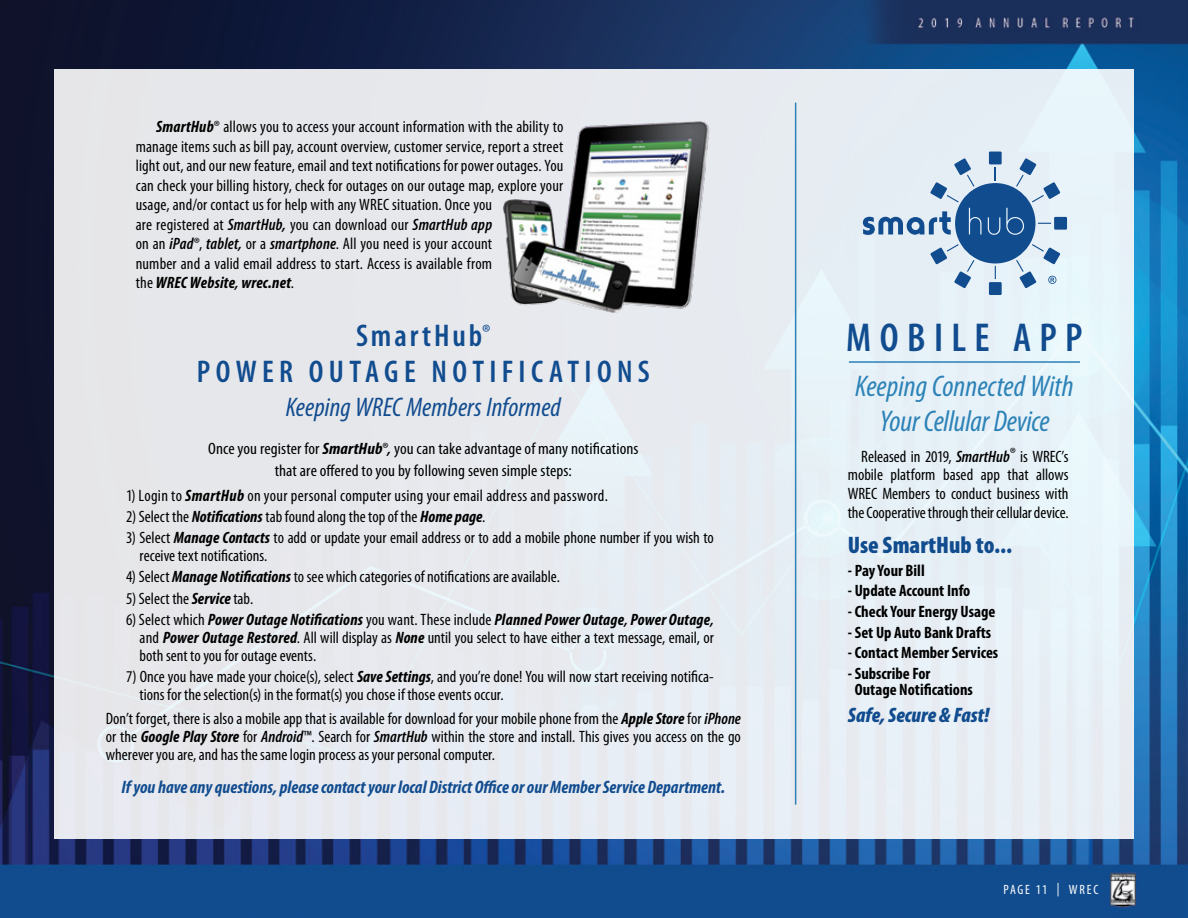
<style>
.page{position:relative;width:1188px;height:918px;background:#fff}
.page>*{position:absolute;margin:0;border:0;box-sizing:border-box;transform-origin:0 0}
.t1{font:600 condensed 40.5px "Myriad Pro";letter-spacing:.205em;color:#114c8f}
.t2{font:600 condensed 31.5px "Myriad Pro";letter-spacing:.12em;color:#114c8f}
.t3{font:600 condensed 31.5px "Myriad Pro";letter-spacing:.095em;color:#114c8f}
.t4{font:italic condensed 30px/34.5px "Myriad Pro";letter-spacing:-.005em;color:#2c82b7;text-align:center}
.t5{font:italic condensed 27px "Myriad Pro";letter-spacing:.005em;color:#114c8f}
.t6{font:900 condensed 24px "Myriad Pro";color:#114c8f}
.t7{font:italic 900 condensed 21px "Myriad Pro";color:#114c8f}
.t8{font:italic 700 condensed 18px "Myriad Pro";color:#114c8f}
.t9{font:condensed 16.5px/19.5px "Myriad Pro";letter-spacing:.005em;color:#000;text-align:justify}
.t10{font:700 condensed 16.5px/16.5px "Myriad Pro";color:#000}
.t11{font:condensed 16.5px/22.4px "Myriad Pro";letter-spacing:.005em;color:#000;text-align:center;scale:1.05 1}
.t12{font:condensed 13.5px "Myriad Pro";letter-spacing:.135em;color:#fff}
.s1{font-weight:700;font-style:italic}
.s2{font-weight:600;font-style:italic}
</style>
<div class="page">
<img style="left:0;top:0;width:1188px;height:918px">
<div style="left:54px;top:69px;width:1080px;height:769px;background:#e7eaf0"></div>
<hr style="left:849px;top:361px;width:231px;height:2px;background:#2c82b7">
<hr style="left:795px;top:103px;width:1px;height:702px;background:#2c82b7">
<div style="left:989px;top:152px;width:13px;height:12px;background:#114c8f"></div>
<div style="left:989px;top:282px;width:13px;height:13px;background:#114c8f"></div>
<div style="left:1054px;top:217px;width:13px;height:13px;background:#114c8f"></div>
<svg style="left:863px;top:158px;width:197px;height:130px"></svg>
<img style="left:504px;top:121px;width:205px;height:192px">
<p class="t9" style="left:136px;top:117px;width:429px;text-align:left;text-indent:20px"><span class="s1">SmartHub</span>® allows you to access your account information with the ability to manage items such as bill pay, account overview, customer service, report a street light out, and our new feature, email and text notifications for power outages. You can check your billing history, check for outages on our outage map, explore your usage, and/or contact us for help with any WREC situation. Once you<br>are registered at <span class="s2">SmartHub,</span> you can download our <span class="s2">SmartHub app<br></span>on an <span class="s2">iPad</span>®, <span class="s2">tablet,</span> or a <span class="s2">smartphone</span>. All you need is your account<br>number and a valid email address to start. Access is available from<br>the <span class="s1">WREC Website</span><span class="s2">,</span> <span class="s1">wrec.net</span>.</p>
<h2 class="t3" style="left:356px;top:318px;width:136px">SMARTHUB<sup>®</sup></h2>
<h2 class="t2" style="left:197px;top:354px;width:20px">POWER</h2>
<h2 class="t2" style="left:309px;top:354px;width:19px">OUT</h2>
<h2 class="t2" style="left:365px;top:354px;width:284px">AGE NOTI FIC ATIO NS</h2>
<h3 class="t5" style="left:286px;top:391px;width:277px">Keeping WREC Members Informed</h3>
<p class="t11" style="left:208px;top:437px;width:411px">Once you register for <span class="s1">SmartHub</span>®<span class="s2">,</span> you can take advantage of many notifications that are offered to you by following seven simple steps:</p>
<p class="t9" style="left:126px;top:485px;width:483px">1) Login to <span class="s1">SmartHub</span> on your personal computer using your email address and password.</p>
<p class="t9" style="left:126px;top:507px;width:361px">2) Select the <span class="s1">Notifications</span> tab found along the top of the <span class="s1">Home page</span>.</p>
<p class="t9" style="left:140px;top:529px;width:576px;line-height:18px;text-indent:-13px">3) Select <span class="s1">Manage Contacts</span> to add or update your email address or to add a mobile phone number if you wish to receive text notifications.</p>
<p class="t9" style="left:126px;top:567px;width:435px">4) Select <span class="s1">Manage Notifications</span> to see which categories of notifications are available.</p>
<p class="t9" style="left:126px;top:588px;width:129px">5) Select the <span class="s1">Service</span> tab.</p>
<p class="t9" style="left:140px;top:610px;width:576px;line-height:18px;text-indent:-14px">6) Select which <span class="s1">Power Outage Notifications</span> you want. These include <span class="s1">Planned Power Outage</span><span class="s2">,</span> <span class="s1">Power Outage</span><span class="s2">, </span>and <span class="s1">Power Outage Restored</span>. All will display as <span class="s1">None</span> until you select to have either a text message, email, or both sent to you for outage events.</p>
<p class="t9" style="left:140px;top:668px;width:576px;line-height:18px;text-indent:-14px">7) Once you have made your choice(s), select <span class="s1">Save Settings</span>, and you’re done! You will now start receiving notifica&shy;tions for the selection(s) in the format(s) you chose if those events occur.</p>
<p class="t9" style="left:106px;top:709px;width:637px;line-height:18px">Don’t forget, there is also a mobile app that is available for download for your mobile phone from the <span class="s1">Apple Store</span> for <span class="s2">iPhone </span>or the <span class="s1">Google Play Store</span> for <span class="s2">Android</span>™. Search for <span class="s2">SmartHub</span> within the store and install. This gives you access on the go wherever you are, and has the same login process as your personal computer.</p>
<p class="t8" style="left:121px;top:776px;width:605px">If you have any questions, please contact your local District Office or our Member Service Department.</p>
<h1 class="t1" style="left:846px;top:316px;width:238px">MOBILE APP</h1>
<h3 class="t4" style="left:855px;top:369px;width:220px">Keeping Connected With<br>Your Cellular Device</h3>
<p class="t9" style="left:848px;top:447px;width:222px;line-height:18.8px;text-indent:13px">Released in 2019, <span class="s2">SmartHub</span>® is WREC’s mobile platform based app that allows WREC Members to conduct business with the Cooperative through their cellular device.</p>
<h3 class="t6" style="left:848px;top:532px;width:166px">Use SmartHub to...</h3>
<p class="t10" style="left:848px;top:562px;width:78px">- Pay Your Bill</p>
<p class="t10" style="left:848px;top:582px;width:124px">- Update Account Info</p>
<p class="t10" style="left:848px;top:603px;width:149px">- Check Your Energy Usage</p>
<p class="t10" style="left:848px;top:624px;width:145px">- Set Up Auto Bank Drafts</p>
<p class="t10" style="left:848px;top:644px;width:152px">- Contact Member Services</p>
<p class="t10" style="left:855px;top:665px;width:120px;text-indent:-7px">- Subscribe For<br>Outage Notifications</p>
<p class="t7" style="left:848px;top:704px;width:143px">Safe, Secure &amp; Fast!</p>
<p class="t12" style="left:1003px;top:882px;width:97px">PAGE 11 | WREC</p>
</div>
